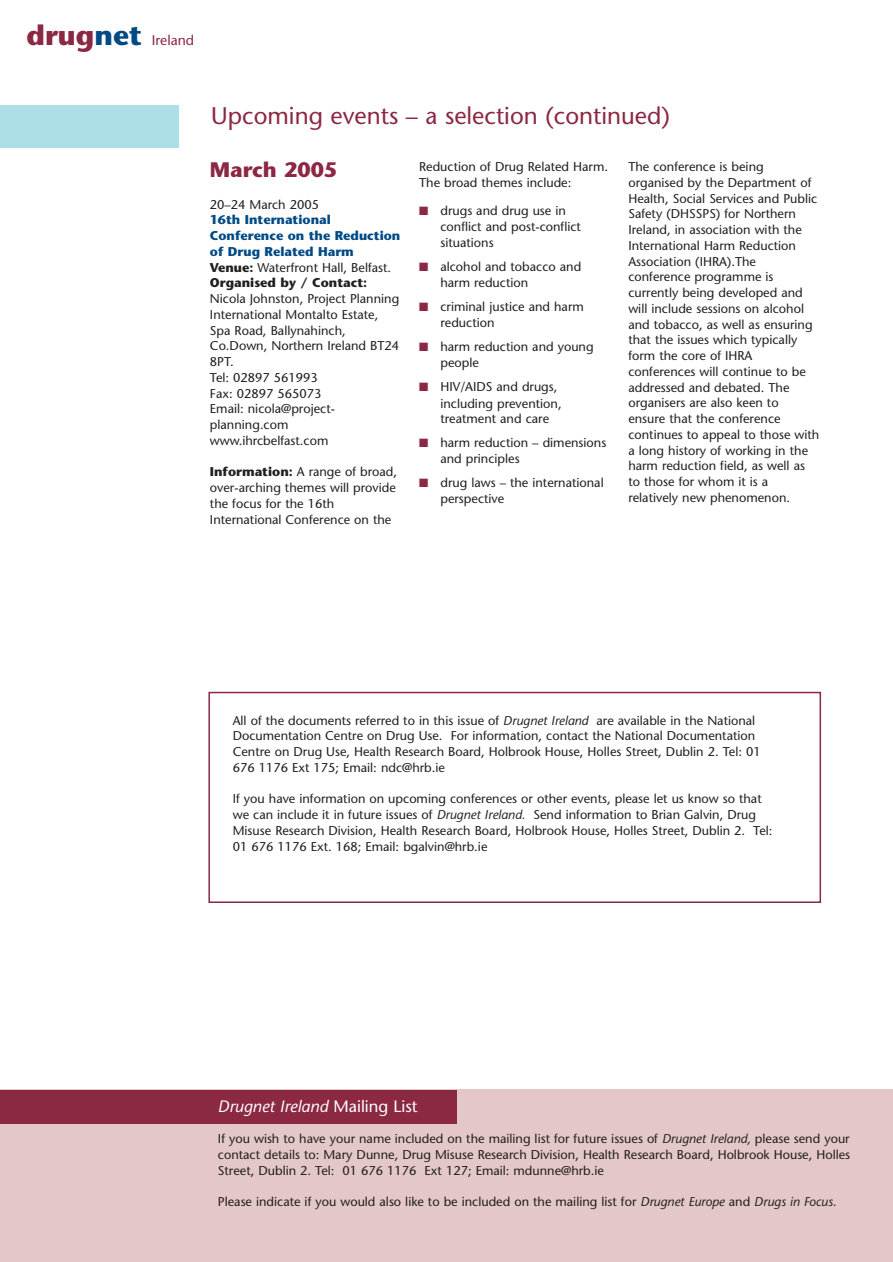
<style>
.page{position:relative;width:893px;height:1262px;background:#fff}
.page>*{position:absolute;margin:0;border:0;box-sizing:border-box;transform-origin:0 0}
.t1{font:24px "Stone Sans";color:#8b2842}
.t2{font:700 21px "Stone Sans";color:#8b2842}
.t3{font:italic 16.5px "Stone Sans";color:#fff}
.t4{font:13.95px "Stone Sans";color:#8b2842}
.t5{font:12.75px/15.8px "Stone Sans";color:#231f1f}
.t6{font:700 12.75px/15.8px "Stone Sans";color:#004a85}
.s1{font-weight:700;font-size:27.9px}
.s2{font-weight:700;font-size:27.9px;color:#004a85}
.s3{color:#231f1f}
.s4{font-weight:400;color:#231f1f}
.s5{font-weight:700}
.s6{color:#8b2842}
.s7{font-style:italic}
.s8{font-style:normal}
</style>
<div class="page">
<div style="left:0;top:105px;width:179px;height:42px;background:#addfe9"></div>
<div style="left:208px;top:692px;width:613px;height:211px;border:2px solid #8b2842"></div>
<div style="left:0;top:1089px;width:892px;height:173px;background:#e4c7c8"></div>
<div style="left:0;top:1089px;width:456px;height:34px;background:#8b2842"></div>
<p class="t4" style="left:26px;top:35px;width:169px"><span class="s1">drug</span><span class="s2">net</span> Ireland</p>
<h1 class="t1" style="left:211px;top:106px;width:460px">Upcoming events – a selection (continued)</h1>
<h2 class="t2" style="left:210px;top:162px;width:129px">March 2005</h2>
<p class="t5" style="left:210px;top:198px;width:110px">20–24 March 2005</p>
<p class="t6" style="left:210px;top:213px;width:192px">16th International<br>Conference on the Reduction of Drug Related Harm<br><span class="s3">Venue:</span> <span class="s4">Waterfront Hall, Belfast.<br></span><span class="s3">Organised by / Contact:</span></p>
<p class="t5" style="left:210px;top:292px;width:191px">Nicola Johnston, Project Planning<br>International Montalto Estate,<br>Spa Road, Ballynahinch,<br>Co.Down, Northern Ireland BT24<br>8PT.<br>Tel: 02897 561993<br>Fax: 02897 565073<br>Email: nicola@project&shy;planning.com www.ihrcbelfast.com</p>
<p class="t5" style="left:210px;top:465px;width:189px"><span class="s5">Information:</span> A range of broad, over-arching themes will provide the focus for the 16th<br>International Conference on the</p>
<p class="t5" style="left:419px;top:160px;width:190px">Reduction of Drug Related Harm.<br>The broad themes include:</p>
<p class="t5" style="left:440px;top:204px;width:142px;text-indent:-21px"><span class="s6">■</span> drugs and drug use in conflict and post-conflict situations</p>
<p class="t5" style="left:440px;top:259px;width:142px;line-height:16.4px;text-indent:-21px"><span class="s6">■</span> alcohol and tobacco and harm reduction</p>
<p class="t5" style="left:440px;top:299px;width:145px;line-height:16.4px;text-indent:-21px"><span class="s6">■</span> criminal justice and harm reduction</p>
<p class="t5" style="left:440px;top:340px;width:155px;line-height:16.4px;text-indent:-21px"><span class="s6">■</span> harm reduction and young people</p>
<p class="t5" style="left:440px;top:380px;width:123px;text-indent:-21px"><span class="s6">■</span> HIV/AIDS and drugs, including prevention, treatment and care</p>
<p class="t5" style="left:440px;top:435px;width:167px;line-height:16.4px;text-indent:-21px"><span class="s6">■</span> harm reduction – dimensions and principles</p>
<p class="t5" style="left:440px;top:475px;width:165px;line-height:16.4px;text-indent:-21px"><span class="s6">■</span> drug laws – the international perspective</p>
<p class="t5" style="left:628px;top:160px;width:192px">The conference is being organised by the Department of<br>Health, Social Services and Public<br>Safety (DHSSPS) for Northern<br>Ireland, in association with the<br>International Harm Reduction<br>Association (IHRA).The conference programme is currently being developed and will include sessions on alcohol and tobacco, as well as ensuring that the issues which typically form the core of IHRA conferences will continue to be addressed and debated. The organisers are also keen to<br>ensure that the conference continues to appeal to those with a long history of working in the harm reduction field, as well as to those for whom it is a relatively new phenomenon.</p>
<p class="t5" style="left:233px;top:713px;width:529px">All of the documents referred to in this issue of <span class="s7">Drugnet Ireland</span> are available in the National Documentation Centre on Drug Use. For information, contact the National Documentation Centre on Drug Use, Health Research Board, Holbrook House, Holles Street, Dublin 2. Tel: 01<br>676 1176 Ext 175; Email: ndc@hrb.ie</p>
<p class="t5" style="left:233px;top:792px;width:541px">If you have information on upcoming conferences or other events, please let us know so that we can include it in future issues of <span class="s7">Drugnet Ireland.</span> Send information to Brian Galvin, Drug Misuse Research Division, Health Research Board, Holbrook House, Holles Street, Dublin 2. Tel:<br>01 676 1176 Ext. 168; Email: bgalvin@hrb.ie</p>
<p class="t3" style="left:218px;top:1099px;width:201px">Drugnet Ireland <span class="s8">Mailing List</span></p>
<p class="t5" style="left:218px;top:1132px;width:633px;text-align:justify">If you wish to have your name included on the mailing list for future issues of <span class="s7">Drugnet Ireland,</span> please send your contact details to: Mary Dunne, Drug Misuse Research Division, Health Research Board, Holbrook House, Holles Street, Dublin 2. Tel: 01 676 1176 Ext 127; Email: mdunne@hrb.ie</p>
<p class="t5" style="left:218px;top:1195px;width:620px">Please indicate if you would also like to be included on the mailing list for <span class="s7">Drugnet Europe</span> and <span class="s7">Drugs in Focus.</span></p>
</div>
